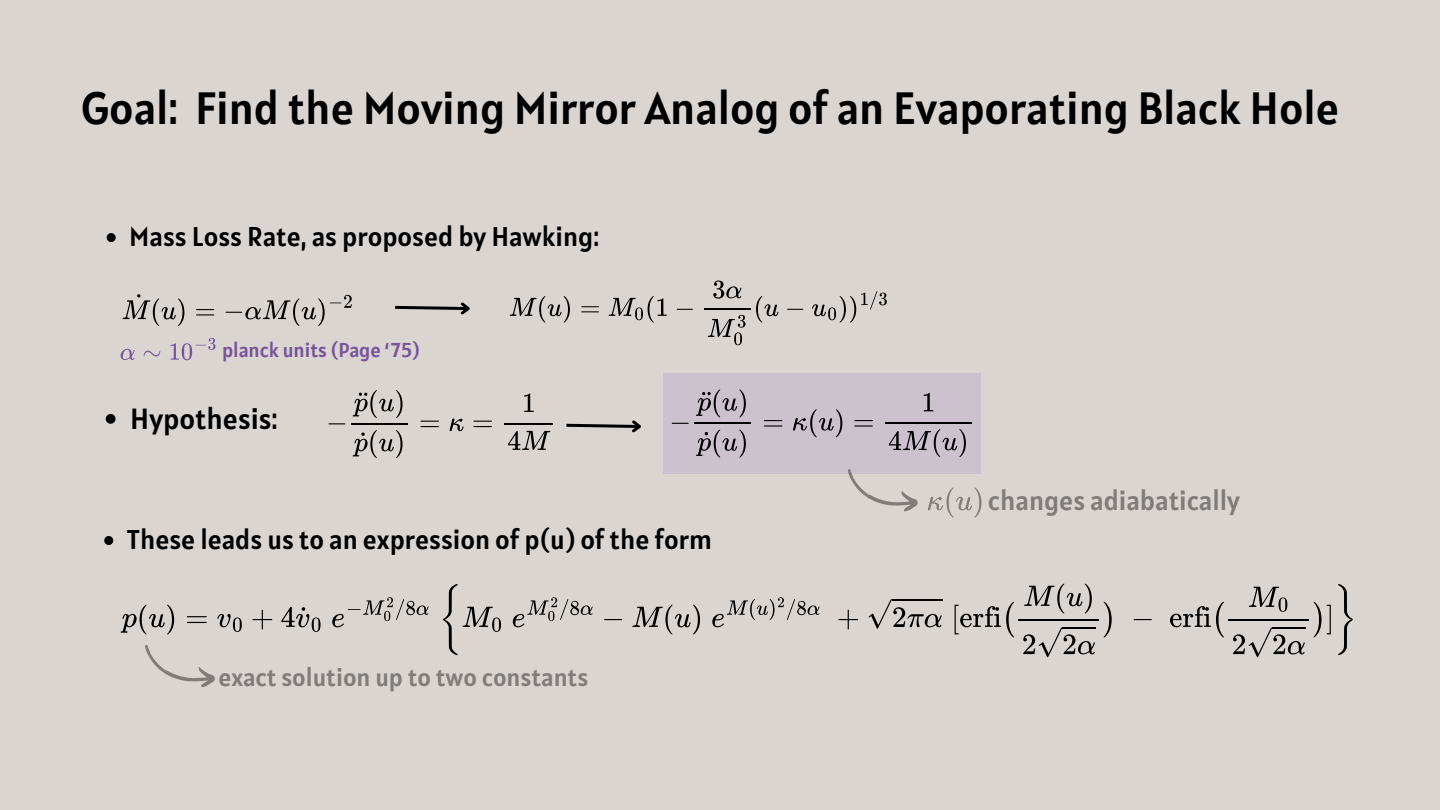
<style>
.page{position:relative;width:1440px;height:810px;background:#dad5d1}
.page>*{position:absolute;margin:0;border:0;box-sizing:border-box;transform-origin:0 0}
.t1{font:45px "Alatsi";color:#000}
.t2{font:29px "Alatsi";color:#000}
.t3{font:27.1px "Alatsi";color:#807c7a}
.t4{font:27px "Alatsi";color:#000}
.t5{font:25px "Alatsi";color:#807c7a}
.t6{font:20px "Alatsi";color:#77539b}
</style>
<div class="page">
<svg style="left:123px;top:294px;width:61px;height:32px"></svg>
<svg style="left:196px;top:309px;width:18px;height:6px"></svg>
<svg style="left:226px;top:295px;width:126px;height:31px"></svg>
<svg style="left:510px;top:296px;width:60px;height:26px"></svg>
<svg style="left:581px;top:306px;width:18px;height:6px"></svg>
<svg style="left:609px;top:296px;width:58px;height:26px"></svg>
<svg style="left:677px;top:309px;width:16px;height:1px"></svg>
<svg style="left:713px;top:281px;width:28px;height:18px"></svg>
<svg style="left:708px;top:315px;width:38px;height:30px"></svg>
<hr style="left:704px;top:309px;width:46px;height:1px;background:#000">
<svg style="left:756px;top:296px;width:22px;height:26px"></svg>
<svg style="left:787px;top:309px;width:16px;height:1px"></svg>
<svg style="left:812px;top:291px;width:75px;height:31px"></svg>
<svg style="left:395px;top:302px;width:75px;height:13px"></svg>
<div style="left:664px;top:374px;width:317px;height:100px;background:#cbc2ce"></div>
<svg style="left:566px;top:420px;width:75px;height:13px"></svg>
<svg style="left:672px;top:423px;width:17px;height:1px"></svg>
<svg style="left:696px;top:390px;width:50px;height:27px"></svg>
<svg style="left:696px;top:430px;width:50px;height:28px"></svg>
<hr style="left:694px;top:422px;width:57px;height:2px;background:#000">
<svg style="left:764px;top:420px;width:18px;height:7px"></svg>
<svg style="left:793px;top:409px;width:49px;height:28px"></svg>
<svg style="left:854px;top:420px;width:19px;height:7px"></svg>
<svg style="left:924px;top:393px;width:9px;height:18px"></svg>
<svg style="left:889px;top:429px;width:77px;height:28px"></svg>
<hr style="left:885px;top:422px;width:86px;height:2px;background:#000">
<svg style="left:121px;top:349px;width:14px;height:11px"></svg>
<svg style="left:144px;top:351px;width:16px;height:5px"></svg>
<svg style="left:171px;top:338px;width:45px;height:22px"></svg>
<svg style="left:121px;top:605px;width:53px;height:29px"></svg>
<svg style="left:187px;top:616px;width:20px;height:7px"></svg>
<svg style="left:217px;top:614px;width:25px;height:18px"></svg>
<svg style="left:252px;top:610px;width:20px;height:19px"></svg>
<svg style="left:281px;top:607px;width:40px;height:25px"></svg>
<svg style="left:332px;top:597px;width:97px;height:30px"></svg>
<svg style="left:443px;top:584px;width:58px;height:71px"></svg>
<svg style="left:513px;top:597px;width:80px;height:30px"></svg>
<svg style="left:604px;top:619px;width:18px;height:1px"></svg>
<svg style="left:632px;top:605px;width:68px;height:29px"></svg>
<svg style="left:712px;top:597px;width:107px;height:30px"></svg>
<svg style="left:838px;top:610px;width:20px;height:19px"></svg>
<svg style="left:869px;top:599px;width:73px;height:30px"></svg>
<hr style="left:892px;top:599px;width:51px;height:2px;background:#000">
<svg style="left:955px;top:602px;width:59px;height:35px"></svg>
<svg style="left:1024px;top:584px;width:68px;height:29px"></svg>
<svg style="left:1023px;top:628px;width:72px;height:29px"></svg>
<hr style="left:1062px;top:628px;width:34px;height:1px;background:#000">
<hr style="left:1019px;top:619px;width:80px;height:1px;background:#000">
<svg style="left:1104px;top:602px;width:8px;height:35px"></svg>
<svg style="left:1134px;top:619px;width:18px;height:1px"></svg>
<svg style="left:1170px;top:602px;width:54px;height:35px"></svg>
<svg style="left:1249px;top:587px;width:38px;height:25px"></svg>
<svg style="left:1233px;top:628px;width:72px;height:29px"></svg>
<hr style="left:1272px;top:628px;width:34px;height:1px;background:#000">
<hr style="left:1229px;top:619px;width:80px;height:1px;background:#000">
<svg style="left:1313px;top:602px;width:18px;height:35px"></svg>
<svg style="left:1338px;top:584px;width:15px;height:71px"></svg>
<svg style="left:328px;top:423px;width:17px;height:1px"></svg>
<svg style="left:353px;top:390px;width:50px;height:28px"></svg>
<svg style="left:353px;top:430px;width:50px;height:28px"></svg>
<hr style="left:351px;top:423px;width:57px;height:2px;background:#000">
<svg style="left:421px;top:421px;width:18px;height:6px"></svg>
<svg style="left:450px;top:419px;width:14px;height:12px"></svg>
<svg style="left:473px;top:421px;width:19px;height:6px"></svg>
<svg style="left:524px;top:393px;width:10px;height:19px"></svg>
<svg style="left:508px;top:431px;width:42px;height:19px"></svg>
<hr style="left:505px;top:423px;width:48px;height:2px;background:#000">
<svg style="left:145px;top:645px;width:70px;height:42px"></svg>
<svg style="left:928px;top:487px;width:53px;height:30px"></svg>
<svg style="left:848px;top:469px;width:70px;height:43px"></svg>
<svg style="left:107px;top:233px;width:9px;height:9px"></svg>
<svg style="left:106px;top:414px;width:10px;height:10px"></svg>
<svg style="left:104px;top:536px;width:9px;height:9px"></svg>
<p class="t1" style="left:81px;top:79px;width:1260px">Goal: Find the Moving Mirror Analog of an Evaporating Black Hole</p>
<p class="t4" style="left:129px;top:219px;width:471px">Mass Loss Rate, as proposed by Hawking:</p>
<p class="t6" style="left:222px;top:337px;width:199px">planck units (Page ‘75)</p>
<p class="t2" style="left:130px;top:400px;width:149px">Hypothesis:</p>
<p class="t4" style="left:127px;top:522px;width:587px">These leads us to an expression of p(u) of the form</p>
<p class="t5" style="left:218px;top:661px;width:371px">exact solution up to two constants</p>
<h1 class="t3" style="left:988px;top:483px;width:254px">changes adiabatically</h1>
</div>
